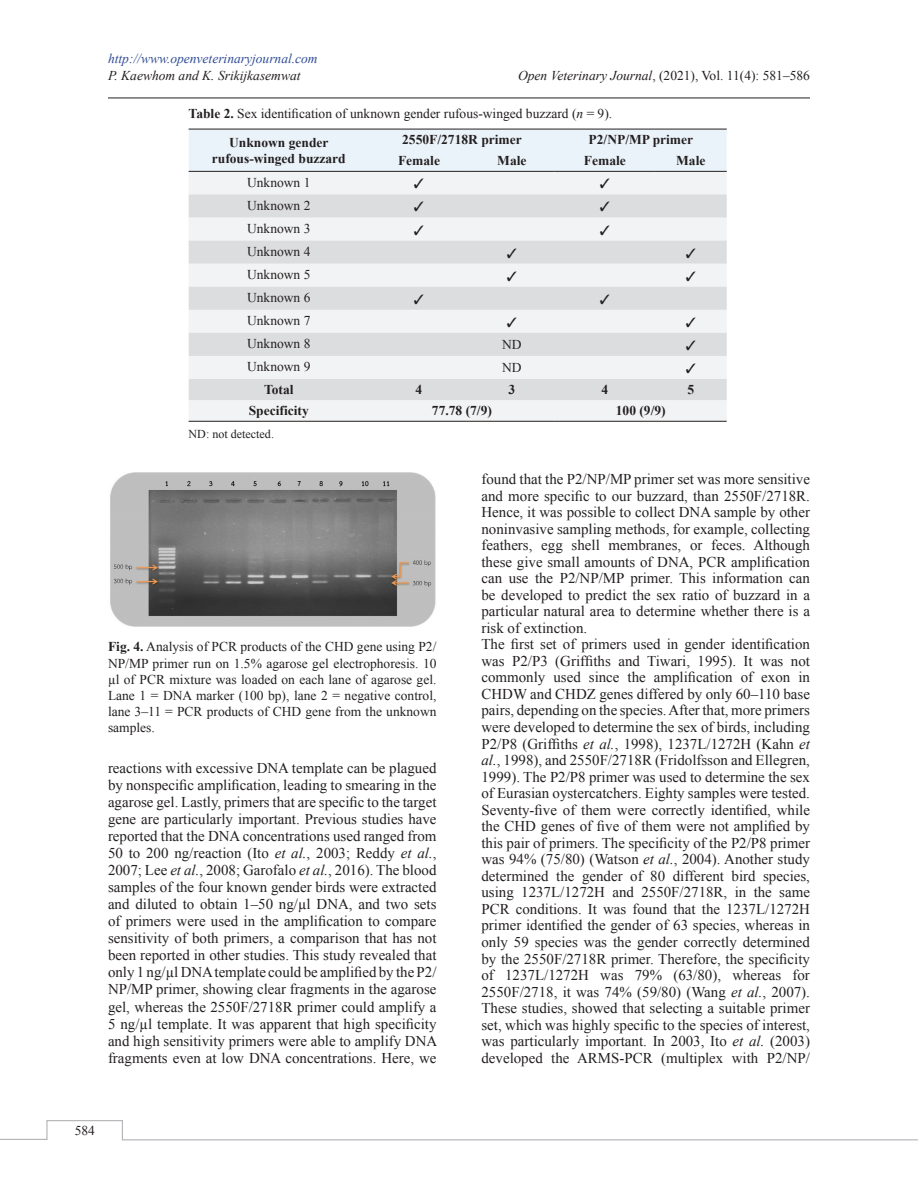
<style>
.page{position:relative;width:918px;height:1188px;background:#fff}
.page>*{position:absolute;margin:0;border:0;box-sizing:border-box;transform-origin:0 0}
.Para{font:15px/16.5px "Times New Roman";color:#231f20;text-align:justify}
.Fig_Caption{font:13.5px/16.2px "Times New Roman";color:#231f20;text-align:justify}
.Table_Text{font:700 13.5px/16.2px "Times New Roman";color:#231f20;text-align:center}
.Table_Text-2{font:13.5px "Times New Roman";color:#231f20}
.Table_Caption{font:13.5px "Times New Roman";color:#231f20}
.t1{font:italic 13.5px "Times New Roman";color:#304d94}
.t2{font:italic 13.5px "Times New Roman";color:#231f20}
.Table_Source{font:12px "Times New Roman";color:#231f20}
.s1{font-style:italic}
.s2{font-weight:700}
</style>
<div class="page">
<hr style="left:108px;top:98px;width:702px;height:1px;background:#231f20">
<svg style="left:0;top:1120px;width:918px;height:21px"></svg>
<img style="left:110px;top:473px;width:326px;height:154px">
<div style="left:189px;top:130px;width:538px;height:41px;background:#ebf3fa"></div>
<div style="left:189px;top:172px;width:538px;height:249px;background:#f2f3f4"></div>
<svg style="left:189px;top:194px;width:538px;height:206px;fill:#dcdddf"></svg>
<hr style="left:189px;top:421px;width:180px;height:1px;background:#231f20">
<hr style="left:369px;top:421px;width:100px;height:1px;background:#231f20">
<hr style="left:469px;top:421px;width:86px;height:1px;background:#231f20">
<hr style="left:555px;top:421px;width:100px;height:1px;background:#231f20">
<hr style="left:655px;top:421px;width:72px;height:1px;background:#231f20">
<hr style="left:189px;top:129px;width:180px;height:1px;background:#231f20">
<hr style="left:189px;top:171px;width:180px;height:1px;background:#231f20">
<hr style="left:369px;top:129px;width:100px;height:1px;background:#231f20">
<hr style="left:469px;top:129px;width:86px;height:1px;background:#231f20">
<hr style="left:555px;top:129px;width:100px;height:1px;background:#231f20">
<hr style="left:655px;top:129px;width:72px;height:1px;background:#231f20">
<hr style="left:369px;top:171px;width:100px;height:1px;background:#231f20">
<hr style="left:469px;top:171px;width:86px;height:1px;background:#231f20">
<hr style="left:555px;top:171px;width:100px;height:1px;background:#231f20">
<hr style="left:655px;top:171px;width:72px;height:1px;background:#231f20">
<svg style="left:414px;top:179px;width:10px;height:10px"></svg>
<svg style="left:600px;top:179px;width:10px;height:10px"></svg>
<svg style="left:414px;top:202px;width:10px;height:10px"></svg>
<svg style="left:600px;top:202px;width:10px;height:10px"></svg>
<svg style="left:414px;top:225px;width:10px;height:10px"></svg>
<svg style="left:600px;top:225px;width:10px;height:10px"></svg>
<svg style="left:507px;top:248px;width:10px;height:10px"></svg>
<svg style="left:686px;top:248px;width:9px;height:10px"></svg>
<svg style="left:507px;top:271px;width:10px;height:10px"></svg>
<svg style="left:686px;top:271px;width:9px;height:10px"></svg>
<svg style="left:414px;top:294px;width:10px;height:10px"></svg>
<svg style="left:600px;top:294px;width:10px;height:10px"></svg>
<svg style="left:507px;top:317px;width:10px;height:10px"></svg>
<svg style="left:686px;top:317px;width:9px;height:10px"></svg>
<svg style="left:686px;top:340px;width:9px;height:10px"></svg>
<svg style="left:686px;top:363px;width:9px;height:10px"></svg>
<p class="t1" style="left:108px;top:50px;width:211px">http://www.openveterinaryjournal.com</p>
<p class="t2" style="left:108px;top:66px;width:194px">P. Kaewhom and K. Srikijkasemwat</p>
<p class="Fig_Caption" style="left:518px;top:67px;width:293px"><span class="s1">Open Veterinary Journal</span>, (2021), Vol. 11(4): 581–586</p>
<p class="Table_Caption" style="left:189px;top:105px;width:425px"><span class="s2">Table 2.</span> Sex identification of unknown gender rufous-winged buzzard (<span class="s1">n</span> = 9).</p>
<p class="Table_Text" style="left:212px;top:134px;width:135px">Unknown gender rufous-winged buzzard</p>
<p class="Table_Text" style="left:402px;top:131px;width:121px">2550F/2718R primer</p>
<p class="Table_Text" style="left:589px;top:131px;width:106px">P2/NP/MP primer</p>
<p class="Table_Text" style="left:398px;top:152px;width:43px">Female</p>
<p class="Table_Text" style="left:497px;top:152px;width:31px">Male</p>
<p class="Table_Text" style="left:584px;top:152px;width:43px">Female</p>
<p class="Table_Text" style="left:676px;top:152px;width:31px">Male</p>
<p class="Table_Text-2" style="left:247px;top:173px;width:65px">Unknown 1</p>
<p class="Table_Text-2" style="left:247px;top:196px;width:65px">Unknown 2</p>
<p class="Table_Text-2" style="left:247px;top:219px;width:65px">Unknown 3</p>
<p class="Table_Text-2" style="left:247px;top:242px;width:65px">Unknown 4</p>
<p class="Table_Text-2" style="left:247px;top:265px;width:65px">Unknown 5</p>
<p class="Table_Text-2" style="left:247px;top:288px;width:65px">Unknown 6</p>
<p class="Table_Text-2" style="left:247px;top:312px;width:65px">Unknown 7</p>
<p class="Table_Text-2" style="left:247px;top:335px;width:65px">Unknown 8</p>
<p class="Table_Text-2" style="left:502px;top:335px;width:21px">ND</p>
<p class="Table_Text-2" style="left:247px;top:358px;width:65px">Unknown 9</p>
<p class="Table_Text-2" style="left:502px;top:359px;width:21px">ND</p>
<p class="Table_Text" style="left:264px;top:381px;width:31px">Total</p>
<p class="Table_Text" style="left:416px;top:381px;width:8px">4</p>
<p class="Table_Text" style="left:509px;top:381px;width:8px">3</p>
<p class="Table_Text" style="left:602px;top:381px;width:8px">4</p>
<p class="Table_Text" style="left:687px;top:381px;width:8px">5</p>
<p class="Table_Text" style="left:249px;top:402px;width:61px">Specificity</p>
<p class="Table_Text" style="left:432px;top:402px;width:61px">77.78 (7/9)</p>
<p class="Table_Text" style="left:616px;top:402px;width:51px">100 (9/9)</p>
<p class="Table_Source" style="left:189px;top:426px;width:87px">ND: not detected.</p>
<p class="Fig_Caption" style="left:108px;top:639px;width:330px"><span class="s2">Fig. 4.</span> Analysis of PCR products of the CHD gene using P2/ NP/MP primer run on 1.5% agarose gel electrophoresis. 10 µl of PCR mixture was loaded on each lane of agarose gel.<br>Lane 1 = DNA marker (100 bp), lane 2 = negative control, lane 3–11 = PCR products of CHD gene from the unknown samples.</p>
<p class="Para" style="left:108px;top:759px;width:331px;line-height:17.1px">reactions with excessive DNA template can be plagued by nonspecific amplification, leading to smearing in the agarose gel. Lastly, primers that are specific to the target gene are particularly important. Previous studies have reported that the DNA concentrations used ranged from 50 to 200 ng/reaction (Ito <span class="s1">et al.</span>, 2003; Reddy <span class="s1">et al.</span>, 2007; Lee <span class="s1">et al.</span>, 2008; Garofalo <span class="s1">et al.</span>, 2016). The blood samples of the four known gender birds were extracted and diluted to obtain 1–50 ng/µl DNA, and two sets of primers were used in the amplification to compare sensitivity of both primers, a comparison that has not been reported in other studies. This study revealed that only 1 ng/µl DNA template could be amplified by the P2/ NP/MP primer, showing clear fragments in the agarose gel, whereas the 2550F/2718R primer could amplify a 5 ng/µl template. It was apparent that high specificity and high sensitivity primers were able to amplify DNA fragments even at low DNA concentrations. Here, we</p>
<p class="Para" style="left:482px;top:470px;width:330px">found that the P2/NP/MP primer set was more sensitive and more specific to our buzzard, than 2550F/2718R.<br>Hence, it was possible to collect DNA sample by other noninvasive sampling methods, for example, collecting feathers, egg shell membranes, or feces. Although these give small amounts of DNA, PCR amplification can use the P2/NP/MP primer. This information can be developed to predict the sex ratio of buzzard in a particular natural area to determine whether there is a risk of extinction.</p>
<p class="Para" style="left:482px;top:636px;width:330px">The first set of primers used in gender identification was P2/P3 (Griffiths and Tiwari, 1995). It was not commonly used since the amplification of exon in CHDW and CHDZ genes differed by only 60–110 base pairs, depending on the species. After that, more primers were developed to determine the sex of birds, including P2/P8 (Griffiths <span class="s1">et al.</span>, 1998), 1237L/1272H (Kahn <span class="s1">et al.</span>, 1998), and 2550F/2718R (Fridolfsson and Ellegren, 1999). The P2/P8 primer was used to determine the sex of Eurasian oystercatchers. Eighty samples were tested.<br>Seventy-five of them were correctly identified, while the CHD genes of five of them were not amplified by this pair of primers. The specificity of the P2/P8 primer was 94% (75/80) (Watson <span class="s1">et al.</span>, 2004). Another study determined the gender of 80 different bird species, using 1237L/1272H and 2550F/2718R, in the same PCR conditions. It was found that the 1237L/1272H primer identified the gender of 63 species, whereas in only 59 species was the gender correctly determined by the 2550F/2718R primer. Therefore, the specificity of 1237L/1272H was 79% (63/80), whereas for 2550F/2718, it was 74% (59/80) (Wang <span class="s1">et al.</span>, 2007).<br>These studies, showed that selecting a suitable primer set, which was highly specific to the species of interest, was particularly important. In 2003, Ito <span class="s1">et al.</span> (2003) developed the ARMS-PCR (multiplex with P2/NP/</p>
<p class="Fig_Caption" style="left:75px;top:1122px;width:22px">584</p>
</div>
